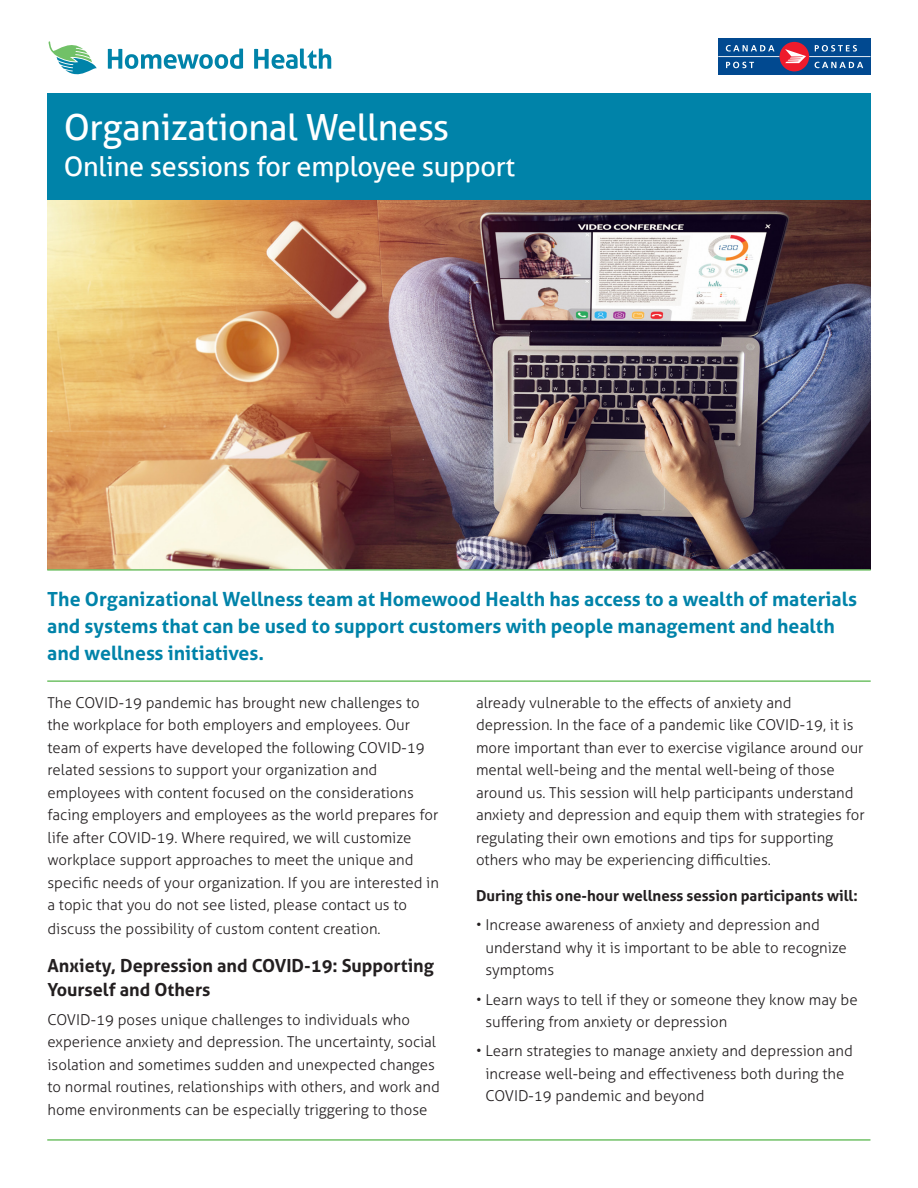
<style>
.page{position:relative;width:918px;height:1188px;background:#fff}
.page>*{position:absolute;margin:0;border:0;box-sizing:border-box;transform-origin:0 0}
.Byline{font:36px "Aller";letter-spacing:-.01em;color:#fff}
.Byline-2{font:27px "Aller";letter-spacing:-.01em;color:#fff}
.BodyCopy{font:700 19.5px/27px "Aller";color:#0083a9}
.BodyCopy-2{font:700 18px/24px "Aller";color:#231f20}
.BodyCopy-3{font:300 15px/22.5px "Aller";color:#231f20}
.BodyCopy-4{font:700 15px "Aller";color:#231f20}
</style>
<div class="page">
<div style="left:47px;top:93px;width:824px;height:108px;background:#0083a9"></div>
<svg style="left:49px;top:41px;width:48px;height:33px"></svg>
<svg style="left:108px;top:49px;width:135px;height:20px"></svg>
<svg style="left:254px;top:49px;width:77px;height:20px"></svg>
<img style="left:47px;top:201px;width:824px;height:368px">
<hr style="left:47px;top:1139px;width:823px;height:2px;background:#71c167">
<hr style="left:47px;top:569px;width:824px;height:2px;background:#71c167">
<hr style="left:47px;top:680px;width:824px;height:2px;background:#71c167">
<div style="left:718px;top:39px;width:153px;height:36px;background:#014990"></div>
<div style="left:780px;top:42px;width:29px;height:29px;background:#ee1b2c;border-radius:50%"></div>
<svg style="left:718px;top:45px;width:153px;height:23px"></svg>
<p class="Byline" style="left:64px;top:105px;width:387px">Organizational Wellness</p>
<p class="Byline-2" style="left:64px;top:150px;width:453px">Online sessions for employee support</p>
<p class="BodyCopy" style="left:47px;top:585px;width:811px">The Organizational Wellness team at Homewood Health has access to a wealth of materials and systems that can be used to support customers with people management and health and wellness initiatives.</p>
<p class="BodyCopy-3" style="left:48px;top:691px;width:393px">The COVID-19 pandemic has brought new challenges to the workplace for both employers and employees. Our team of experts have developed the following COVID-19 related sessions to support your organization and employees with content focused on the considerations facing employers and employees as the world prepares for life after COVID-19. Where required, we will customize workplace support approaches to meet the unique and specific needs of your organization. If you are interested in a topic that you do not see listed, please contact us to</p>
<p class="BodyCopy-3" style="left:48px;top:918px;width:335px">discuss the possibility of custom content creation.</p>
<p class="BodyCopy-2" style="left:48px;top:953px;width:388px">Anxiety, Depression and COVID-19: Supporting<br>Yourself and Others</p>
<p class="BodyCopy-3" style="left:48px;top:1008px;width:394px">COVID-19 poses unique challenges to individuals who experience anxiety and depression. The uncertainty, social isolation and sometimes sudden and unexpected changes to normal routines, relationships with others, and work and home environments can be especially triggering to those</p>
<p class="BodyCopy-3" style="left:476px;top:691px;width:390px">already vulnerable to the effects of anxiety and depression. In the face of a pandemic like COVID-19, it is more important than ever to exercise vigilance around our mental well-being and the mental well-being of those around us. This session will help participants understand anxiety and depression and equip them with strategies for regulating their own emotions and tips for supporting others who may be experiencing difficulties.</p>
<p class="BodyCopy-4" style="left:476px;top:887px;width:383px">During this one-hour wellness session participants will:</p>
<p class="BodyCopy-3" style="left:485px;top:914px;width:363px;text-indent:-9px">• Increase awareness of anxiety and depression and understand why it is important to be able to recognize symptoms</p>
<p class="BodyCopy-3" style="left:485px;top:988px;width:374px;text-indent:-9px">• Learn ways to tell if they or someone they know may be suffering from anxiety or depression</p>
<p class="BodyCopy-3" style="left:485px;top:1040px;width:369px;text-indent:-9px">• Learn strategies to manage anxiety and depression and increase well-being and effectiveness both during the<br>COVID-19 pandemic and beyond</p>
</div>
